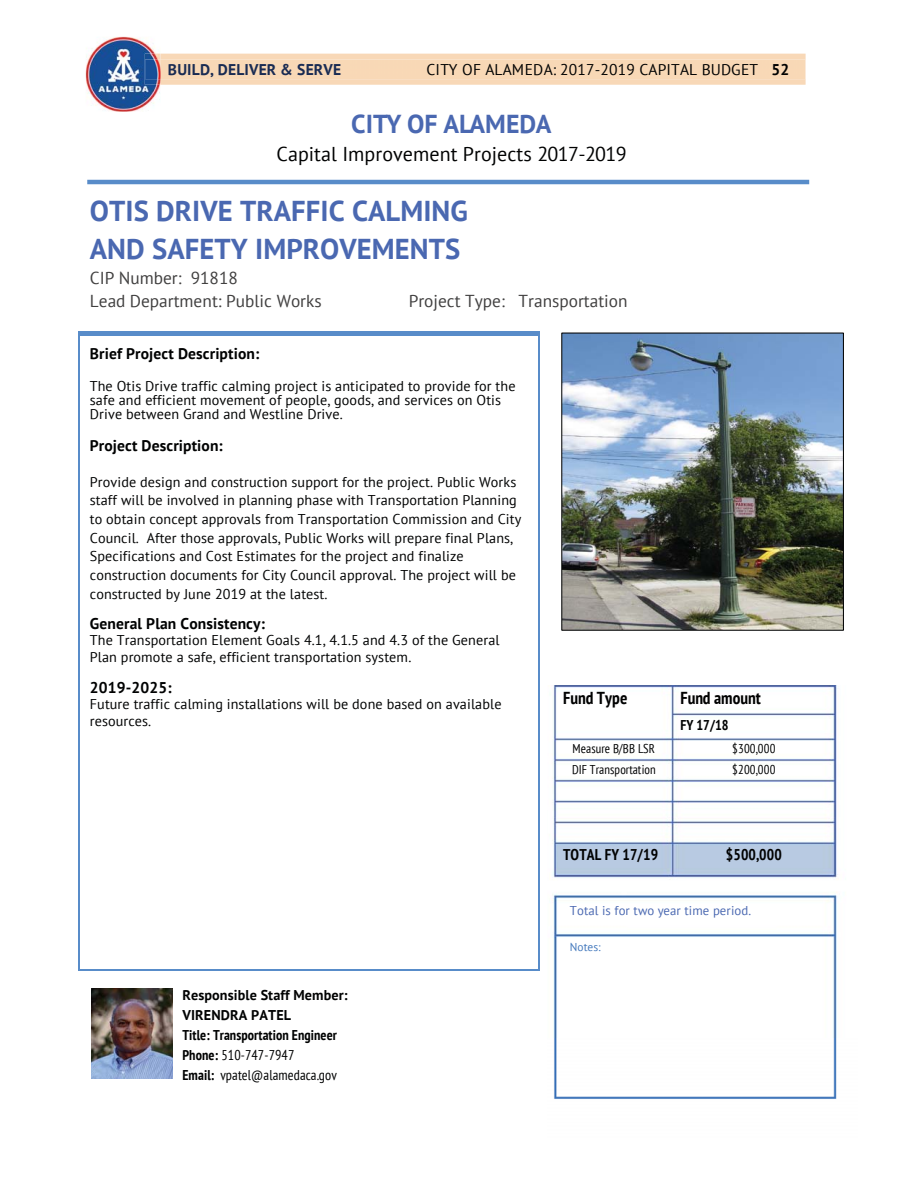
<style>
.page{position:relative;width:918px;height:1188px;background:#fff}
.page>*{position:absolute;margin:0;border:0;box-sizing:border-box;transform-origin:0 0}
.t1{font:700 28.65px/37.3px "PT Sans";color:#4a68b1}
.t2{font:700 25.95px "PT Sans";color:#4a68b1}
.t3{font:20.1px "PT Sans";color:#010202}
.t4{font:17.25px/22.5px "PT Sans";color:#414040}
.t5{font:700 condensed 17.25px "PT Sans";color:#010202}
.t6{font:700 15.6px "PT Sans";letter-spacing:.01em;color:#010202}
.t7{font:15.6px "PT Sans";letter-spacing:.01em;color:#010202}
.t8{font:700 condensed 15.6px "PT Sans";letter-spacing:.01em;color:#010202}
.t9{font:700 15.6px "PT Sans";letter-spacing:.02em;color:#192b53}
.t10{font:14.1px/18.6px "PT Sans";letter-spacing:.005em;color:#010202}
.t11{font:700 condensed 14.1px/20.1px "PT Sans";letter-spacing:.005em;color:#010202}
.t12{font:700 14.1px/20.1px "PT Sans";letter-spacing:.005em;color:#010202}
.t13{font:condensed 12.75px "PT Sans";letter-spacing:.01em;color:#010202}
.t14{font:12.75px "PT Sans";letter-spacing:.005em;color:#4a68b1}
.t15{font:11.4px "PT Sans";color:#4378bc}
.s1{font-weight:700}
.s2{font-weight:400}
</style>
<div class="page">
<hr style="left:87px;top:180px;width:722px;height:4px;background:#588cc9">
<img style="left:552px;top:685px;width:286px;height:414px">
<svg style="left:79px;top:331px;width:1px;height:15px"></svg>
<div style="left:80px;top:331px;width:458px;height:5px;background:#588cc9"></div>
<svg style="left:538px;top:331px;width:1px;height:15px"></svg>
<hr style="left:79px;top:346px;width:1px;height:625px;background:#588cc9">
<hr style="left:79px;top:969px;width:459px;height:2px;background:#588cc9">
<hr style="left:538px;top:346px;width:1px;height:625px;background:#588cc9">
<img style="left:563px;top:335px;width:279px;height:294px">
<div style="left:561px;top:333px;width:283px;height:298px;border:1px solid #010202"></div>
<img style="left:86px;top:37px;width:75px;height:75px">
<img style="left:145px;top:54px;width:11px;height:31px">
<svg style="left:156px;top:54px;width:650px;height:31px;background:#f7d8b7"></svg>
<img style="left:92px;top:989px;width:80px;height:90px">
<p class="t9" style="left:168px;top:61px;width:175px">BUILD, DELIVER &amp; SERVE</p>
<p class="t7" style="left:426px;top:61px;width:364px">CITY OF ALAMEDA: 2017-2019 CAPITAL BUDGET <span class="s1">52</span></p>
<h2 class="t2" style="left:351px;top:110px;width:202px">CITY OF ALAMEDA</h2>
<h3 class="t3" style="left:277px;top:143px;width:352px">Capital Improvement Projects 2017-2019</h3>
<h1 class="t1" style="left:90px;top:194px;width:380px">OTIS DRIVE TRAFFIC CALMING<br>AND SAFETY IMPROVEMENTS</h1>
<p class="t4" style="left:90px;top:268px;width:233px">CIP Number: 91818<br>Lead Department: Public Works</p>
<p class="t4" style="left:409px;top:290px;width:220px">Project Type: Transportation</p>
<p class="t6" style="left:90px;top:345px;width:171px">Brief Project Description:</p>
<p class="t10" style="left:90px;top:379px;width:427px;line-height:14.4px">The Otis Drive traffic calming project is anticipated to provide for the safe and efficient movement of people, goods, and services on Otis<br>Drive between Grand and Westline Drive.</p>
<p class="t6" style="left:90px;top:437px;width:134px">Project Description:</p>
<p class="t10" style="left:90px;top:473px;width:433px">Provide design and construction support for the project. Public Works staff will be involved in planning phase with Transportation Planning to obtain concept approvals from Transportation Commission and City Council. After those approvals, Public Works will prepare final Plans, Specifications and Cost Estimates for the project and finalize construction documents for City Council approval. The project will be constructed by June 2019 at the latest.</p>
<p class="t6" style="left:90px;top:615px;width:177px">General Plan Consistency:</p>
<p class="t10" style="left:90px;top:632px;width:411px;line-height:16.6px">The Transportation Element Goals 4.1, 4.1.5 and 4.3 of the General<br>Plan promote a safe, efficient transportation system.</p>
<p class="t6" style="left:90px;top:679px;width:83px">2019-2025:</p>
<p class="t10" style="left:90px;top:697px;width:413px;line-height:16.6px">Future traffic calming installations will be done based on available resources.</p>
<p class="t12" style="left:182px;top:986px;width:167px">Responsible Staff Member:<br>VIRENDRA PATEL</p>
<p class="t11" style="left:182px;top:1026px;width:156px">Title: Transportation Engineer<br>Phone: <span class="s2">510-747-7947<br></span>Email: <span class="s2">vpatel@alamedaca.gov</span></p>
<p class="t5" style="left:563px;top:689px;width:66px">Fund Type</p>
<p class="t5" style="left:680px;top:689px;width:82px">Fund amount</p>
<p class="t11" style="left:680px;top:715px;width:50px">FY 17/18</p>
<p class="t13" style="left:573px;top:742px;width:84px">Measure B/BB LSR</p>
<p class="t13" style="left:732px;top:742px;width:45px">$300,000</p>
<p class="t13" style="left:572px;top:762px;width:85px">DIF Transportation</p>
<p class="t13" style="left:732px;top:762px;width:45px">$200,000</p>
<p class="t8" style="left:563px;top:846px;width:96px">TOTAL FY 17/19</p>
<p class="t8" style="left:726px;top:846px;width:58px">$500,000</p>
<p class="t14" style="left:570px;top:903px;width:183px">Total is for two year time period.</p>
<p class="t15" style="left:570px;top:941px;width:32px">Notes:</p>
</div>
